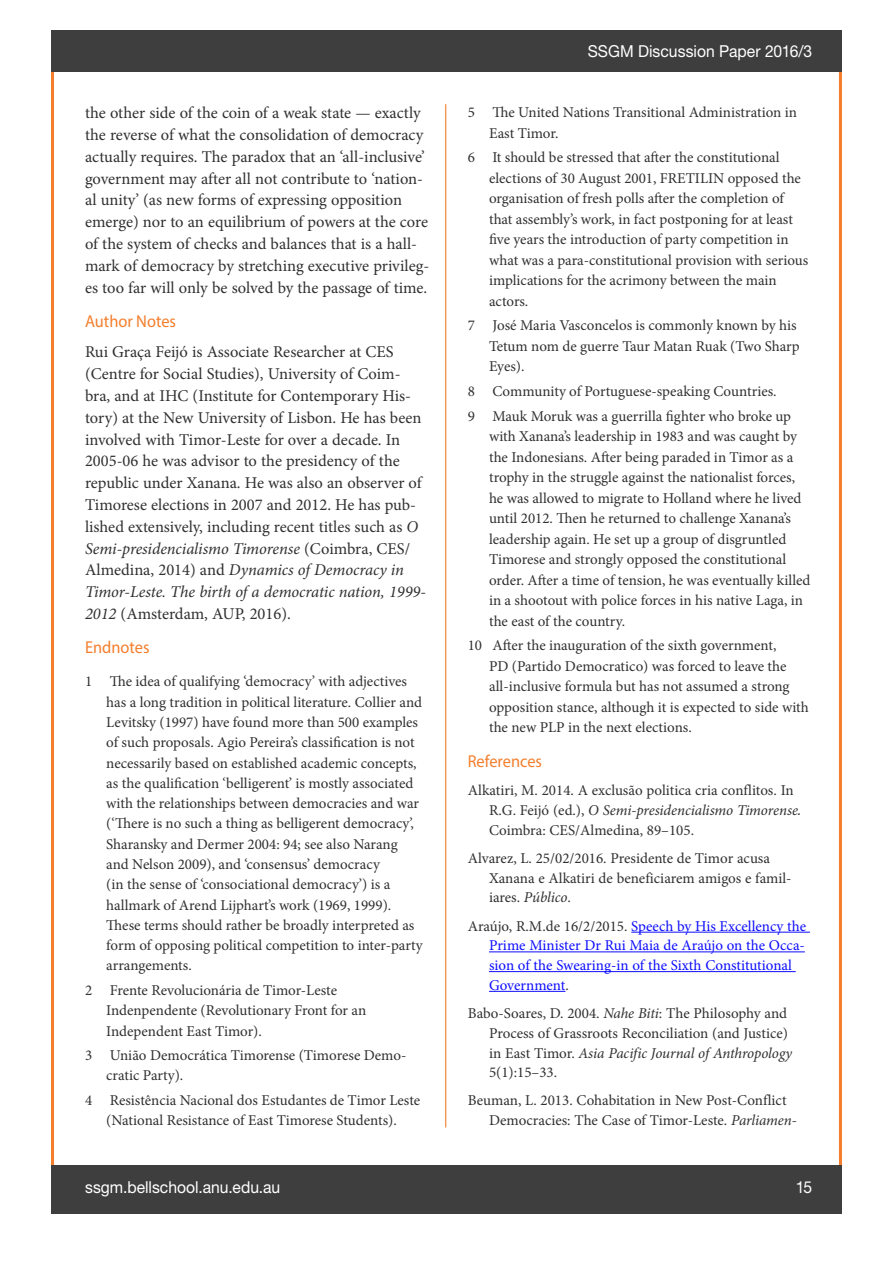
<style>
.page{position:relative;width:893px;height:1263px;background:#fff}
.page>*{position:absolute;margin:0;border:0;box-sizing:border-box;transform-origin:0 0}
.HEADING_1{font:17.25px "Myriad Pro";color:#f47e2c;scale:.95 1}
.Para_1{font:16.5px/21.8px "Minion Pro";letter-spacing:-.005em;color:#312f30}
.t1{font:16.5px "Helvetica Neue LT Std";color:#fff;scale:.95 1}
.Endnotes{font:15px/20.4px "Minion Pro";color:#312f30}
.References{font:15px/19.6px "Minion Pro";color:#312f30}
.References-2{font:15px/19.6px "Minion Pro";color:#0d0dff}
.s1{font-style:italic}
.s2{font-family:"Cambria";font-style:italic}
.s3{color:#312f30}
</style>
<div class="page">
<div style="left:51px;top:1165px;width:790px;height:49px;background:#3e3e3f"></div>
<hr style="left:445px;top:104px;width:1px;height:1023px;background:#f47e2c">
<div style="left:51px;top:30px;width:791px;height:42px;background:#3e3e3f"></div>
<hr style="left:631px;top:932px;width:179px;height:1px;background:#0d0dff">
<hr style="left:489px;top:951px;width:316px;height:1px;background:#0d0dff">
<hr style="left:489px;top:971px;width:307px;height:1px;background:#0d0dff">
<hr style="left:489px;top:991px;width:76px;height:1px;background:#0d0dff">
<p class="Para_1" style="left:85px;top:102px;width:346px">the other side of the coin of a weak state — exactly the reverse of what the consolidation of democracy actually requires. The paradox that an ‘all-inclusive’ government may after all not contribute to ‘nation&shy;al unity’ (as new forms of expressing opposition emerge) nor to an equilibrium of powers at the core of the system of checks and balances that is a hall&shy;mark of democracy by stretching executive privileg&shy;es too far will only be solved by the passage of time.</p>
<p class="HEADING_1" style="left:85px;top:311px;width:97px">Author Notes</p>
<p class="Para_1" style="left:85px;top:341px;width:342px">Rui Graça Feijó is Associate Researcher at CES (Centre for Social Studies), University of Coim&shy;bra, and at IHC (Institute for Contemporary His&shy;tory) at the New University of Lisbon. He has been involved with Timor-Leste for over a decade. In 2005-06 he was advisor to the presidency of the republic under Xanana. He was also an observer of Timorese elections in 2007 and 2012. He has pub&shy;lished extensively, including recent titles such as <span class="s1">O Semi-presidencialismo Timorense</span> (Coimbra, CES/ Almedina, 2014) and <span class="s1">Dynamics of Democracy in Timor-Leste. The birth of a democratic nation, 1999- 2012</span> (Amsterdam, AUP, 2016).</p>
<p class="HEADING_1" style="left:85px;top:637px;width:69px">Endnotes</p>
<p class="Endnotes" style="left:106px;top:672px;width:318px;text-indent:-21px">1 The idea of qualifying ‘democracy’ with adjectives has a long tradition in political literature. Collier and Levitsky (1997) have found more than 500 examples of such proposals. Agio Pereira’s classification is not necessarily based on established academic concepts, as the qualification ‘belligerent’ is mostly associated with the relationships between democracies and war (‘There is no such a thing as belligerent democracy’, Sharansky and Dermer 2004: 94; see also Narang and Nelson 2009), and ‘consensus’ democracy<br>(in the sense of ‘consociational democracy’) is a hallmark of Arend Lijphart’s work (1969, 1999).<br>These terms should rather be broadly interpreted as form of opposing political competition to inter-party arrangements.</p>
<p class="Endnotes" style="left:106px;top:980px;width:261px;text-indent:-21px">2 Frente Revolucionária de Timor-Leste<br>Indenpendente (Revolutionary Front for an<br>Independent East Timor).</p>
<p class="Endnotes" style="left:106px;top:1045px;width:302px;text-indent:-21px">3 União Democrática Timorense (Timorese Demo&shy;cratic Party).</p>
<p class="Endnotes" style="left:85px;top:1090px;width:337px;text-align:center">4 Resistência Nacional dos Estudantes de Timor Leste (National Resistance of East Timorese Students).</p>
<p class="t1" style="left:588px;top:42px;width:238px">SSGM Discussion Paper 2016/3</p>
<p class="Endnotes" style="left:489px;top:102px;width:309px;text-indent:-21px">5 The United Nations Transitional Administration in<br>East Timor.</p>
<p class="Endnotes" style="left:489px;top:147px;width:321px;text-indent:-21px">6 It should be stressed that after the constitutional elections of 30 August 2001, FRETILIN opposed the organisation of fresh polls after the completion of that assembly’s work, in fact postponing for at least five years the introduction of party competition in what was a para-constitutional provision with serious implications for the acrimony between the main actors.</p>
<p class="Endnotes" style="left:489px;top:316px;width:312px;text-indent:-21px">7 José Maria Vasconcelos is commonly known by his<br>Tetum nom de guerre Taur Matan Ruak (Two Sharp<br>Eyes).</p>
<p class="Endnotes" style="left:468px;top:381px;width:310px">8 Community of Portuguese-speaking Countries.</p>
<p class="Endnotes" style="left:489px;top:406px;width:323px;text-indent:-21px">9 Mauk Moruk was a guerrilla fighter who broke up with Xanana’s leadership in 1983 and was caught by the Indonesians. After being paraded in Timor as a trophy in the struggle against the nationalist forces, he was allowed to migrate to Holland where he lived until 2012. Then he returned to challenge Xanana’s leadership again. He set up a group of disgruntled Timorese and strongly opposed the constitutional order. After a time of tension, he was eventually killed in a shootout with police forces in his native Laga, in the east of the country.</p>
<p class="Endnotes" style="left:489px;top:635px;width:321px;text-indent:-21px">10 After the inauguration of the sixth government,<br>PD (Partido Democratico) was forced to leave the all-inclusive formula but has not assumed a strong opposition stance, although it is expected to side with the new PLP in the next elections.</p>
<p class="HEADING_1" style="left:468px;top:751px;width:80px">References</p>
<p class="References" style="left:489px;top:781px;width:314px;text-indent:-21px">Alkatiri, M. 2014. A exclusão politica cria conflitos. In<br>R.G. Feijó (ed.), <span class="s1">O Semi-presidencialismo Timorense</span><span class="s2">.<br></span>Coimbra: CES/Almedina, 89–105.</p>
<p class="References" style="left:489px;top:848px;width:304px;text-indent:-21px">Alvarez, L. 25/02/2016. Presidente de Timor acusa<br>Xanana e Alkatiri de beneficiarem amigos e famil&shy;iares. <span class="s1">Público</span>.</p>
<p class="References-2" style="left:489px;top:916px;width:319px;text-indent:-21px"><span class="s3">Araújo, R.M.de 16/2/2015.</span> Speech by His Excellency the Prime Minister Dr Rui Maia de Araújo on the Occa&shy;sion of the Swearing-in of the Sixth Constitutional Government<span class="s3">.</span></p>
<p class="References" style="left:489px;top:1003px;width:305px;text-indent:-21px">Babo-Soares, D. 2004. <span class="s1">Nahe Biti</span>: The Philosophy and Process of Grassroots Reconciliation (and Justice) in East Timor. <span class="s1">Asia Pacific Journal of Anthropology </span>5(1):15–33.</p>
<p class="References" style="left:489px;top:1091px;width:309px;text-indent:-21px">Beuman, L. 2013. Cohabitation in New Post-Conflict<br>Democracies: The Case of Timor-Leste. <span class="s1">Parliamen-</span></p>
<p class="t1" style="left:85px;top:1177px;width:207px">ssgm.bellschool.anu.edu.au</p>
<p class="t1" style="left:796px;top:1177px;width:19px">15</p>
</div>
